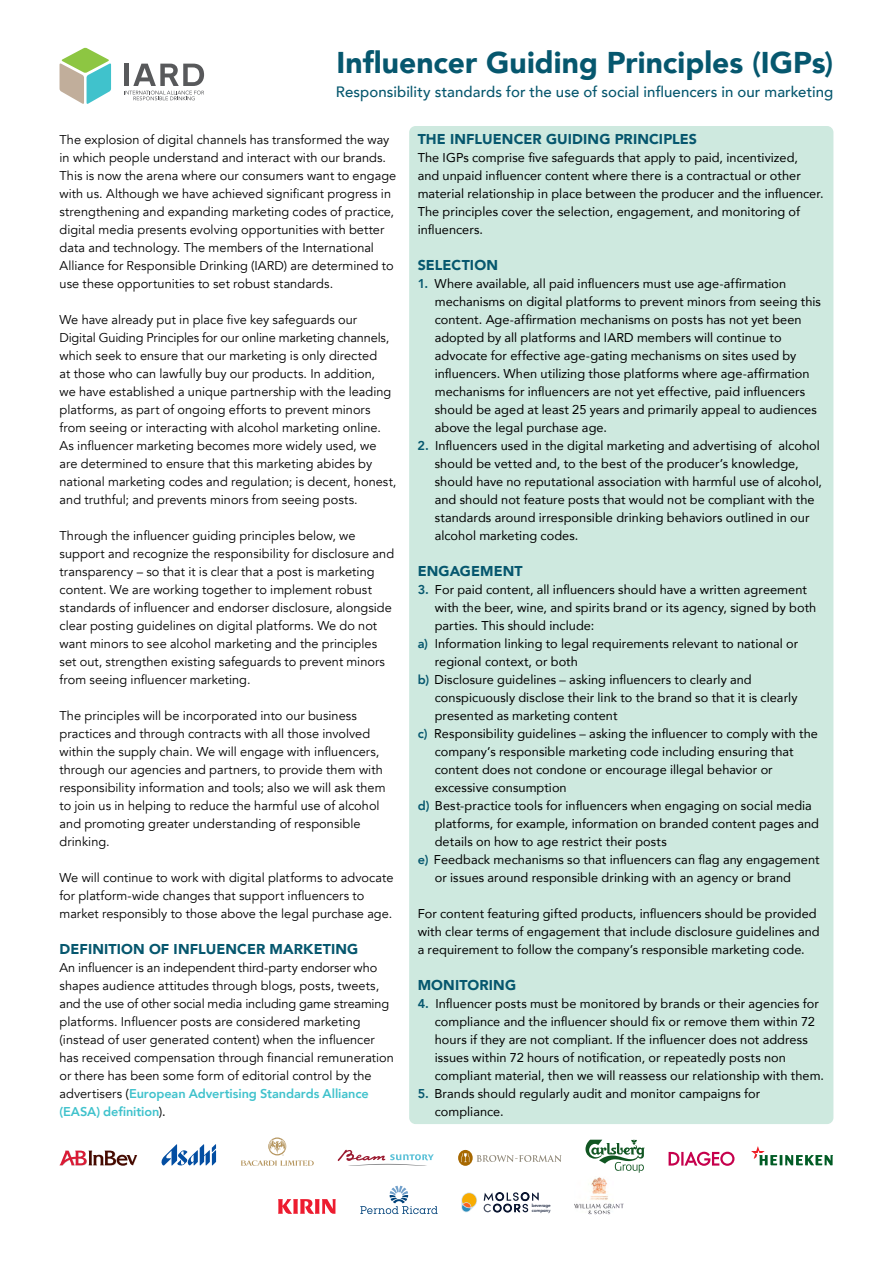
<style>
.page{position:relative;width:893px;height:1263px;background:#fff}
.page>*{position:absolute;margin:0;border:0;box-sizing:border-box;transform-origin:0 0}
.t1{font:900 30px "Avenir";color:#06576e}
.t2{font:500 15px "Avenir";letter-spacing:.005em;color:#06576e}
.t3{font:900 14.25px "Avenir";letter-spacing:.01em;color:#06576e}
.t4{font:12.75px/18px "Avenir";letter-spacing:.005em;color:#000}
.t5{font:12.75px/18px "Avenir";letter-spacing:.005em;color:#000}
.t6{font:500 4.5px/4.8px "URW Form";letter-spacing:-.01em;color:#0b1732}
.s1{font-weight:800}
.s2{font-weight:800;color:#06576e}
.s3{font-style:inherit}
.s4{font-weight:800;color:#40c2cc}
</style>
<div class="page">
<svg style="left:60px;top:48px;width:51px;height:56px"></svg>
<svg style="left:124px;top:64px;width:80px;height:36px"></svg>
<div style="left:409px;top:126px;width:424px;height:998px;background:#cee9df;border-radius:6px"></div>
<svg style="left:60px;top:1150px;width:77px;height:16px"></svg>
<svg style="left:216px;top:1145px;width:1px;height:17px"></svg>
<svg style="left:161px;top:1144px;width:55px;height:22px"></svg>
<svg style="left:585px;top:1140px;width:60px;height:33px"></svg>
<svg style="left:241px;top:1137px;width:73px;height:29px"></svg>
<svg style="left:458px;top:1150px;width:15px;height:16px"></svg>
<svg style="left:461px;top:1153px;width:8px;height:9px"></svg>
<svg style="left:477px;top:1155px;width:85px;height:7px"></svg>
<svg style="left:338px;top:1150px;width:96px;height:16px"></svg>
<svg style="left:278px;top:1199px;width:58px;height:15px"></svg>
<svg style="left:751px;top:1146px;width:82px;height:19px"></svg>
<svg style="left:360px;top:1186px;width:78px;height:28px"></svg>
<img style="left:574px;top:1177px;width:49px;height:36px">
<img style="left:588px;top:1213px;width:23px;height:1px">
<svg style="left:484px;top:1192px;width:55px;height:20px"></svg>
<svg style="left:461px;top:1192px;width:16px;height:21px"></svg>
<svg style="left:669px;top:1152px;width:65px;height:14px"></svg>
<h1 class="t1" style="left:336px;top:37px;width:498px">Influencer Guiding Principles <span class="s1">(</span>IGPs<span class="s1">)</span></h1>
<p class="t2" style="left:336px;top:79px;width:499px">Responsibility standards for the use of social influencers in our marketing</p>
<p class="t3" style="left:418px;top:127px;width:281px">THE INFLUENCER GUIDING PRINCIPLES</p>
<p class="t4" style="left:418px;top:148px;width:407px">The IGPs comprise five safeguards that apply to paid, incentivized,<br>and unpaid influencer content where there is a contractual or other material relationship in place between the producer and the influencer.<br>The principles cover the selection, engagement, and monitoring of influencers.</p>
<p class="t3" style="left:418px;top:253px;width:82px">SELECTION</p>
<p class="t4" style="left:435px;top:274px;width:388px;text-indent:-17px"><span class="s2">1.</span> Where available, all paid influencers must use age-affirmation mechanisms on digital platforms to prevent minors from seeing this content. Age-affirmation mechanisms on posts has not yet been adopted by all platforms and IARD members will continue to advocate for effective age-gating mechanisms on sites used by influencers. When utilizing those platforms where age-affirmation mechanisms for influencers are not yet effective, paid influencers should be aged at least 25 years and primarily appeal to audiences above the legal purchase age.</p>
<p class="t4" style="left:435px;top:436px;width:389px;text-indent:-17px"><span class="s2">2.</span> Influencers used in the digital marketing and advertising of alcohol should be vetted and, to the best of the producer’s knowledge, should have no reputational association with harmful use of alcohol, and should not feature posts that would not be compliant with the standards around irresponsible drinking behaviors outlined in our alcohol marketing codes.</p>
<p class="t3" style="left:418px;top:559px;width:107px">ENGAGEMENT</p>
<p class="t4" style="left:418px;top:580px;width:391px"><span class="s2">3.</span> For paid content, all influencers should have a written agreement</p>
<p class="t4" style="left:435px;top:598px;width:383px">with the beer, wine, and spirits brand or its agency, signed by both</p>
<p class="t4" style="left:435px;top:616px;width:161px">parties. This should include:</p>
<p class="t4" style="left:418px;top:634px;width:382px"><span class="s2">a)</span> Information linking to legal requirements relevant to national or</p>
<p class="t4" style="left:435px;top:652px;width:145px">regional context, or both</p>
<p class="t4" style="left:418px;top:670px;width:336px"><span class="s2">b)</span> Disclosure guidelines – asking influencers to clearly and</p>
<p class="t4" style="left:435px;top:688px;width:364px">conspicuously disclose their link to the brand so that it is clearly</p>
<p class="t4" style="left:435px;top:706px;width:184px">presented as marketing content</p>
<p class="t4" style="left:418px;top:724px;width:402px"><span class="s2">c)</span> Responsibility guidelines – asking the influencer to comply with the</p>
<p class="t4" style="left:435px;top:742px;width:360px">company’s responsible marketing code including ensuring that</p>
<p class="t4" style="left:435px;top:760px;width:340px">content does not condone or encourage illegal behavior or</p>
<p class="t4" style="left:435px;top:778px;width:133px">excessive consumption</p>
<p class="t4" style="left:418px;top:796px;width:396px"><span class="s2">d)</span> Best-practice tools for influencers when engaging on social media</p>
<p class="t4" style="left:435px;top:814px;width:386px">platforms, for example, information on branded content pages and</p>
<p class="t4" style="left:435px;top:832px;width:234px">details on how to age restrict their posts</p>
<p class="t4" style="left:418px;top:850px;width:403px"><span class="s2">e)</span> Feedback mechanisms so that influencers can flag any engagement</p>
<p class="t4" style="left:435px;top:868px;width:358px">or issues around responsible drinking with an agency or brand</p>
<p class="t4" style="left:418px;top:904px;width:403px">For content featuring gifted products, influencers should be provided with clear terms of engagement that include disclosure guidelines and a requirement to follow the company’s responsible marketing code.</p>
<p class="t3" style="left:418px;top:973px;width:100px">MONITORING</p>
<p class="t4" style="left:435px;top:994px;width:391px;text-indent:-17px"><span class="s2">4.</span> Influencer posts must be monitored by brands or their agencies for compliance and the influencer should fix or remove them within 72 hours if they are not compliant. If the influencer does not address issues within 72 hours of notification, or repeatedly posts non compliant material, then we will reassess our relationship with them.</p>
<p class="t4" style="left:435px;top:1084px;width:327px;text-indent:-17px"><span class="s2">5.</span> Brands should regularly audit and monitor campaigns for compliance.</p>
<p class="t5" style="left:60px;top:131px;width:338px">The explosion of digital channels has transformed the way in which people understand and interact with our brands.<br>This is now the arena where our consumers want to engage with us. Although we have achieved significant progress in strengthening and expanding marketing codes of practice, digital media presents evolving opportunities with better data and technology. The members of the International Alliance for Responsible Drinking (IARD) are determined to use these opportunities to set robust standards.</p>
<p class="t5" style="left:60px;top:311px;width:338px">We have already put in place five key safeguards our Digital Guiding Principles for our online marketing channels, which seek to ensure that our marketing is only directed<br>at those who can lawfully buy our products. In addition,<br>we have established a unique partnership with the leading platforms, as part of ongoing efforts to prevent minors from seeing or interacting with alcohol marketing online.<br>As influencer marketing becomes more widely used, we are determined to ensure that this marketing abides by national marketing codes and regulation; is decent, honest, and truthful; and prevents minors from seeing posts.</p>
<p class="t5" style="left:60px;top:527px;width:336px">Through the influencer guiding principles below, we support and recognize the responsibility for disclosure and transparency – so that it is clear that a post is marketing content. We are working together to implement robust standards of influencer and endorser disclosure, alongside clear posting guidelines on digital platforms. We do not want minors to see alcohol marketing and the principles set out, strengthen existing safeguards to prevent minors from seeing influencer marketing.</p>
<p class="t5" style="left:60px;top:707px;width:328px">The principles will be incorporated into our business practices and through contracts with all those involved within the supply chain. We will engage with influencers, through our agencies and partners, to provide them with responsibility information and tools; also we will ask them to join us in helping to reduce the harmful use of alcohol and promoting greater understanding of responsible drinking.</p>
<p class="t5" style="left:60px;top:869px;width:335px">We will continue to work with digital platforms to advocate for platform-wide changes that support influencers to market responsibly to those above the legal purchase age.</p>
<p class="t3" style="left:60px;top:937px;width:300px">DEFINITION OF INFLUENCER MARKETING</p>
<p class="t5" style="left:60px;top:959px;width:336px">An influencer is an independent third-party endorser who shapes audience attitudes through blogs, posts, tweets, and the use of other social media including game streaming platforms. Influencer posts are considered marketing (instead of user generated content) when the influencer has received compensation through financial remuneration or there has been some form of editorial control by the advertisers <span class="s3">(</span><span class="s4">European Advertising Standards Alliance (EASA) definition</span><span class="s3">).</span></p>
<p class="t6" style="left:532px;top:1203px;width:21px">beverage company</p>
</div>
